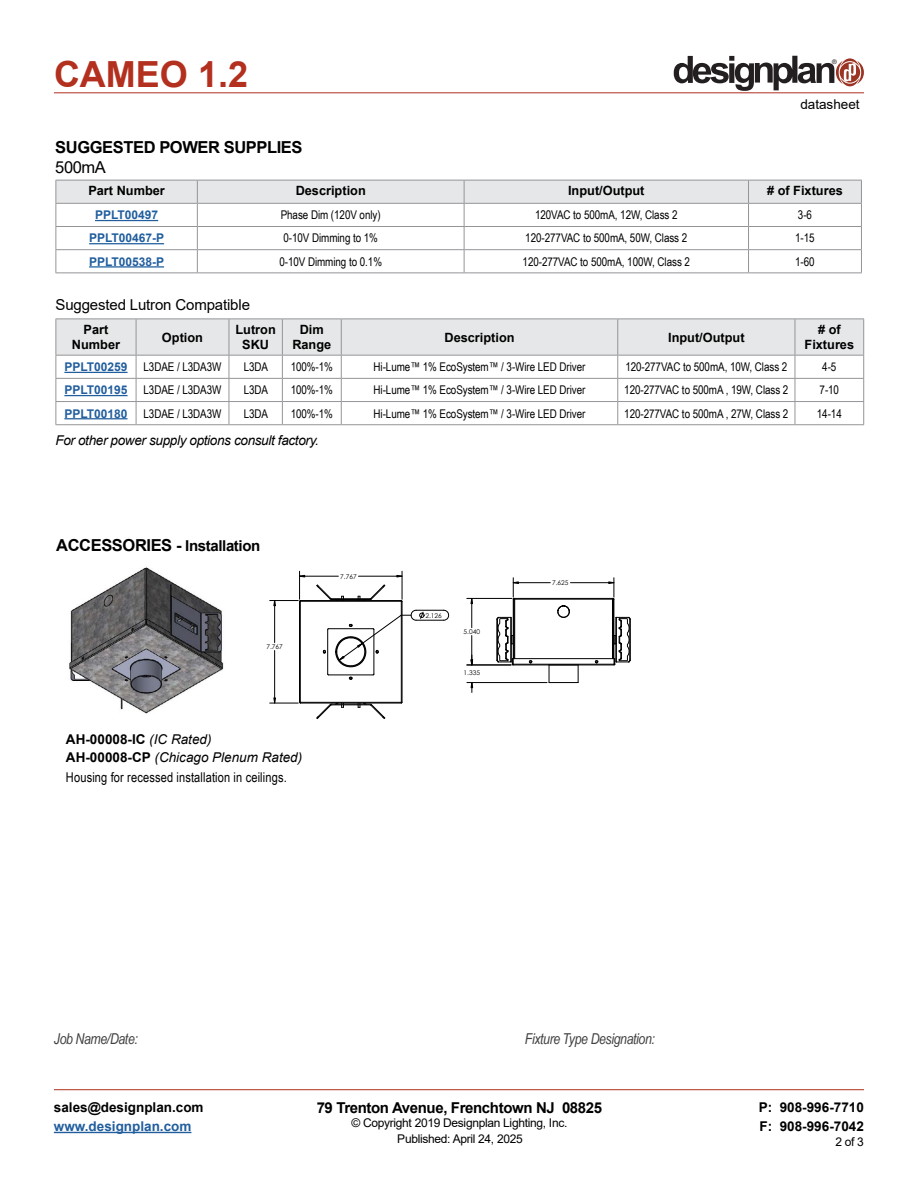
<style>
.page{position:relative;width:918px;height:1188px;background:#fff}
.page>*{position:absolute;margin:0;border:0;box-sizing:border-box;transform-origin:0 0}
.t1{font:700 36px "Arial";color:#b32f1e}
.t2{font:700 16.5px "Arial";letter-spacing:-.025em;color:#000}
.t3{font:16.5px "Arial";letter-spacing:-.025em;color:#000}
.t4{font:italic 15px "Arial Narrow";letter-spacing:-.025em;color:#414042}
.t5{font:700 15px "Arial";letter-spacing:-.025em;color:#000}
.t6{font:15px "Arial";letter-spacing:-.01em;color:#000}
.t7{font:italic 13.5px/18px "Arial";color:#000}
.t8{font:700 13.5px/19.5px "Arial";color:#000}
.t9{font:italic 13.5px "Arial";letter-spacing:-.025em;color:#000}
.t10{font:13.5px "Arial Narrow";letter-spacing:.01em;color:#000}
.t11{font:700 13.5px "Arial";color:#215e9e}
.t12{font:13.5px "Arial";color:#000}
.t13{font:700 12.75px/15px "Arial";color:#000;text-align:center}
.t14{font:12px "Arial Narrow";letter-spacing:-.005em;color:#000}
.t15{font:12px "Arial";letter-spacing:-.025em;color:#000}
.t16{font:700 12px "Arial";color:#215e9e}
.t17{font:6.6px "Century Gothic";color:#000}
.t18{font:6.3px "Helvetica";color:#231f20}
.s1{font-size:15px}
.s2{font-weight:700;font-style:normal}
</style>
<div class="page">
<hr style="left:54px;top:93px;width:810px;height:1px;background:#b32f1e">
<hr style="left:54px;top:1089px;width:810px;height:1px;background:#b32f1e">
<hr style="left:54px;top:1132px;width:137px;height:1px;background:#215e9e">
<svg style="left:674px;top:56px;width:190px;height:35px"></svg>
<hr style="left:56px;top:424px;width:80px;height:1px;background:#939598">
<hr style="left:136px;top:424px;width:93px;height:1px;background:#939598">
<hr style="left:229px;top:424px;width:53px;height:1px;background:#939598">
<hr style="left:282px;top:424px;width:59px;height:1px;background:#939598">
<hr style="left:341px;top:424px;width:277px;height:1px;background:#939598">
<hr style="left:618px;top:424px;width:177px;height:1px;background:#939598">
<hr style="left:795px;top:424px;width:69px;height:1px;background:#939598">
<svg style="left:56px;top:320px;width:808px;height:104px"></svg>
<hr style="left:56px;top:319px;width:80px;height:1px;background:#939598">
<hr style="left:56px;top:319px;width:1px;height:36px;background:#939598">
<hr style="left:136px;top:319px;width:93px;height:1px;background:#939598">
<hr style="left:229px;top:319px;width:53px;height:1px;background:#939598">
<hr style="left:282px;top:319px;width:59px;height:1px;background:#939598">
<hr style="left:341px;top:319px;width:277px;height:1px;background:#939598">
<hr style="left:618px;top:319px;width:177px;height:1px;background:#939598">
<hr style="left:795px;top:319px;width:69px;height:1px;background:#939598">
<hr style="left:863px;top:319px;width:1px;height:36px;background:#939598">
<hr style="left:64px;top:372px;width:64px;height:1px;background:#215e9e">
<hr style="left:64px;top:395px;width:64px;height:1px;background:#215e9e">
<hr style="left:64px;top:418px;width:64px;height:1px;background:#215e9e">
<hr style="left:56px;top:272px;width:141px;height:1px;background:#939598">
<hr style="left:197px;top:272px;width:267px;height:1px;background:#939598">
<hr style="left:464px;top:272px;width:285px;height:1px;background:#939598">
<hr style="left:749px;top:272px;width:113px;height:1px;background:#939598">
<svg style="left:56px;top:180px;width:806px;height:92px"></svg>
<hr style="left:95px;top:220px;width:63px;height:1px;background:#215e9e">
<hr style="left:89px;top:243px;width:75px;height:1px;background:#215e9e">
<hr style="left:89px;top:266px;width:75px;height:2px;background:#215e9e">
<img style="left:69px;top:567px;width:155px;height:147px">
<svg style="left:316px;top:704px;width:69px;height:15px"></svg>
<hr style="left:331px;top:598px;width:39px;height:1px;background:#000">
<hr style="left:331px;top:599px;width:39px;height:1px;background:#000">
<svg style="left:316px;top:585px;width:28px;height:15px"></svg>
<svg style="left:358px;top:585px;width:27px;height:15px"></svg>
<div style="left:299px;top:601px;width:1px;height:102px;border:1px solid #000"></div>
<hr style="left:300px;top:601px;width:101px;height:1px;background:#000">
<hr style="left:401px;top:601px;width:1px;height:101px;background:#000">
<hr style="left:300px;top:702px;width:101px;height:1px;background:#000">
<hr style="left:327px;top:630px;width:1px;height:44px;background:#000">
<hr style="left:329px;top:675px;width:44px;height:1px;background:#000">
<hr style="left:329px;top:628px;width:44px;height:1px;background:#000">
<svg style="left:323px;top:650px;width:3px;height:4px"></svg>
<hr style="left:300px;top:600px;width:101px;height:1px;background:#000">
<hr style="left:402px;top:601px;width:1px;height:101px;background:#000">
<hr style="left:300px;top:703px;width:101px;height:1px;background:#000">
<hr style="left:300px;top:576px;width:38px;height:1px;background:#000">
<hr style="left:358px;top:576px;width:44px;height:1px;background:#000">
<hr style="left:274px;top:601px;width:1px;height:42px;background:#000">
<hr style="left:274px;top:650px;width:1px;height:53px;background:#000">
<svg style="left:397px;top:571px;width:6px;height:31px"></svg>
<svg style="left:270px;top:698px;width:31px;height:6px"></svg>
<svg style="left:270px;top:571px;width:35px;height:35px"></svg>
<svg style="left:335px;top:610px;width:115px;height:70px"></svg>
<hr style="left:467px;top:682px;width:80px;height:1px;background:#000">
<hr style="left:467px;top:598px;width:45px;height:1px;background:#000">
<hr style="left:467px;top:665px;width:44px;height:1px;background:#000">
<hr style="left:472px;top:598px;width:1px;height:30px;background:#000">
<svg style="left:471px;top:683px;width:2px;height:9px"></svg>
<svg style="left:471px;top:636px;width:2px;height:29px"></svg>
<svg style="left:496px;top:578px;width:135px;height:105px"></svg>
<h1 class="t1" style="left:54px;top:49px;width:196px">CAMEO 1.2</h1>
<p class="t18" style="left:832px;top:58px;width:6px">®</p>
<h2 class="t2" style="left:55px;top:136px;width:249px">SUGGESTED POWER SUPPLIES</h2>
<h2 class="t3" style="left:55px;top:156px;width:52px">500mA</h2>
<p class="t12" style="left:800px;top:95px;width:61px">datasheet</p>
<p class="t13" style="left:88px;top:184px;width:78px">Part Number</p>
<p class="t13" style="left:296px;top:184px;width:72px">Description</p>
<p class="t13" style="left:568px;top:184px;width:78px">Input/Output</p>
<p class="t13" style="left:767px;top:184px;width:77px"># of Fixtures</p>
<p class="t16" style="left:95px;top:207px;width:65px">PPLT00497</p>
<p class="t14" style="left:281px;top:206px;width:101px">Phase Dim (120V only)</p>
<p class="t14" style="left:535px;top:206px;width:144px">120VAC to 500mA, 12W, Class 2</p>
<p class="t14" style="left:798px;top:206px;width:16px">3-6</p>
<p class="t16" style="left:89px;top:230px;width:77px">PPLT00467-P</p>
<p class="t14" style="left:283px;top:229px;width:96px">0-10V Dimming to 1%</p>
<p class="t14" style="left:525px;top:229px;width:163px">120-277VAC to 500mA, 50W, Class 2</p>
<p class="t14" style="left:795px;top:229px;width:21px">1-15</p>
<p class="t16" style="left:89px;top:253px;width:77px">PPLT00538-P</p>
<p class="t14" style="left:279px;top:253px;width:104px">0-10V Dimming to 0.1%</p>
<p class="t14" style="left:523px;top:253px;width:169px">120-277VAC to 500mA, 100W, Class 2</p>
<p class="t14" style="left:795px;top:253px;width:21px">1-60</p>
<p class="t6" style="left:56px;top:294px;width:196px">Suggested Lutron Compatible</p>
<p class="t13" style="left:72px;top:322px;width:50px">Part<br>Number</p>
<p class="t13" style="left:162px;top:330px;width:43px">Option</p>
<p class="t13" style="left:235px;top:322px;width:42px">Lutron<br>SKU</p>
<p class="t13" style="left:292px;top:322px;width:40px">Dim<br>Range</p>
<p class="t13" style="left:444px;top:330px;width:72px">Description</p>
<p class="t13" style="left:668px;top:330px;width:78px">Input/Output</p>
<p class="t13" style="left:805px;top:322px;width:51px"># of<br>Fixtures</p>
<p class="t16" style="left:64px;top:358px;width:65px">PPLT00259</p>
<p class="t14" style="left:144px;top:358px;width:79px">L3DAE / L3DA3W</p>
<p class="t14" style="left:244px;top:358px;width:26px">L3DA</p>
<p class="t14" style="left:291px;top:358px;width:44px">100%-1%</p>
<p class="t14" style="left:374px;top:358px;width:213px">Hi-Lume™ 1% EcoSystem™ / 3-Wire LED Driver</p>
<p class="t14" style="left:625px;top:358px;width:163px">120-277VAC to 500mA, 10W, Class 2</p>
<p class="t14" style="left:822px;top:358px;width:16px">4-5</p>
<p class="t16" style="left:64px;top:382px;width:65px">PPLT00195</p>
<p class="t14" style="left:144px;top:381px;width:79px">L3DAE / L3DA3W</p>
<p class="t14" style="left:244px;top:381px;width:26px">L3DA</p>
<p class="t14" style="left:291px;top:381px;width:44px">100%-1%</p>
<p class="t14" style="left:374px;top:381px;width:213px">Hi-Lume™ 1% EcoSystem™ / 3-Wire LED Driver</p>
<p class="t14" style="left:624px;top:381px;width:166px">120-277VAC to 500mA , 19W, Class 2</p>
<p class="t14" style="left:820px;top:381px;width:21px">7-10</p>
<p class="t16" style="left:64px;top:405px;width:65px">PPLT00180</p>
<p class="t14" style="left:144px;top:404px;width:79px">L3DAE / L3DA3W</p>
<p class="t14" style="left:244px;top:404px;width:26px">L3DA</p>
<p class="t14" style="left:291px;top:404px;width:44px">100%-1%</p>
<p class="t14" style="left:374px;top:404px;width:213px">Hi-Lume™ 1% EcoSystem™ / 3-Wire LED Driver</p>
<p class="t14" style="left:624px;top:404px;width:166px">120-277VAC to 500mA , 27W, Class 2</p>
<p class="t14" style="left:817px;top:404px;width:26px">14-14</p>
<p class="t9" style="left:56px;top:431px;width:265px">For other power supply options consult factory.</p>
<h2 class="t2" style="left:56px;top:534px;width:206px">ACCESSORIES - <span class="s1">Installation</span></h2>
<p class="t17" style="left:266px;top:642px;width:18px">7.767</p>
<p class="t7" style="left:66px;top:731px;width:238px"><span class="s2">AH-00008-IC</span> (IC Rated)<br><span class="s2">AH-00008-CP</span> (Chicago Plenum Rated)</p>
<p class="t10" style="left:66px;top:767px;width:222px">Housing for recessed installation in ceilings.</p>
<p class="t17" style="left:340px;top:572px;width:18px">7.767</p>
<p class="t17" style="left:425px;top:611px;width:18px">2.126</p>
<p class="t17" style="left:464px;top:627px;width:18px">5.040</p>
<p class="t17" style="left:464px;top:668px;width:18px">1.335</p>
<p class="t17" style="left:552px;top:578px;width:18px">7.625</p>
<p class="t4" style="left:54px;top:1028px;width:85px">Job Name/Date:</p>
<p class="t4" style="left:525px;top:1029px;width:132px">Fixture Type Designation:</p>
<p class="t8" style="left:54px;top:1097px;width:151px">sales@designplan.com</p>
<p class="t11" style="left:54px;top:1117px;width:139px">www.designplan.com</p>
<p class="t5" style="left:317px;top:1097px;width:287px">79 Trenton Avenue, Frenchtown NJ 08825</p>
<p class="t15" style="left:351px;top:1115px;width:217px">© Copyright 2019 Designplan Lighting, Inc.</p>
<p class="t8" style="left:759px;top:1097px;width:107px">P: 908-996-7710<br>F: 908-996-7042</p>
<p class="t15" style="left:397px;top:1130px;width:127px">Published: April 24, 2025</p>
<p class="t15" style="left:835px;top:1133px;width:30px">2 of 3</p>
</div>
